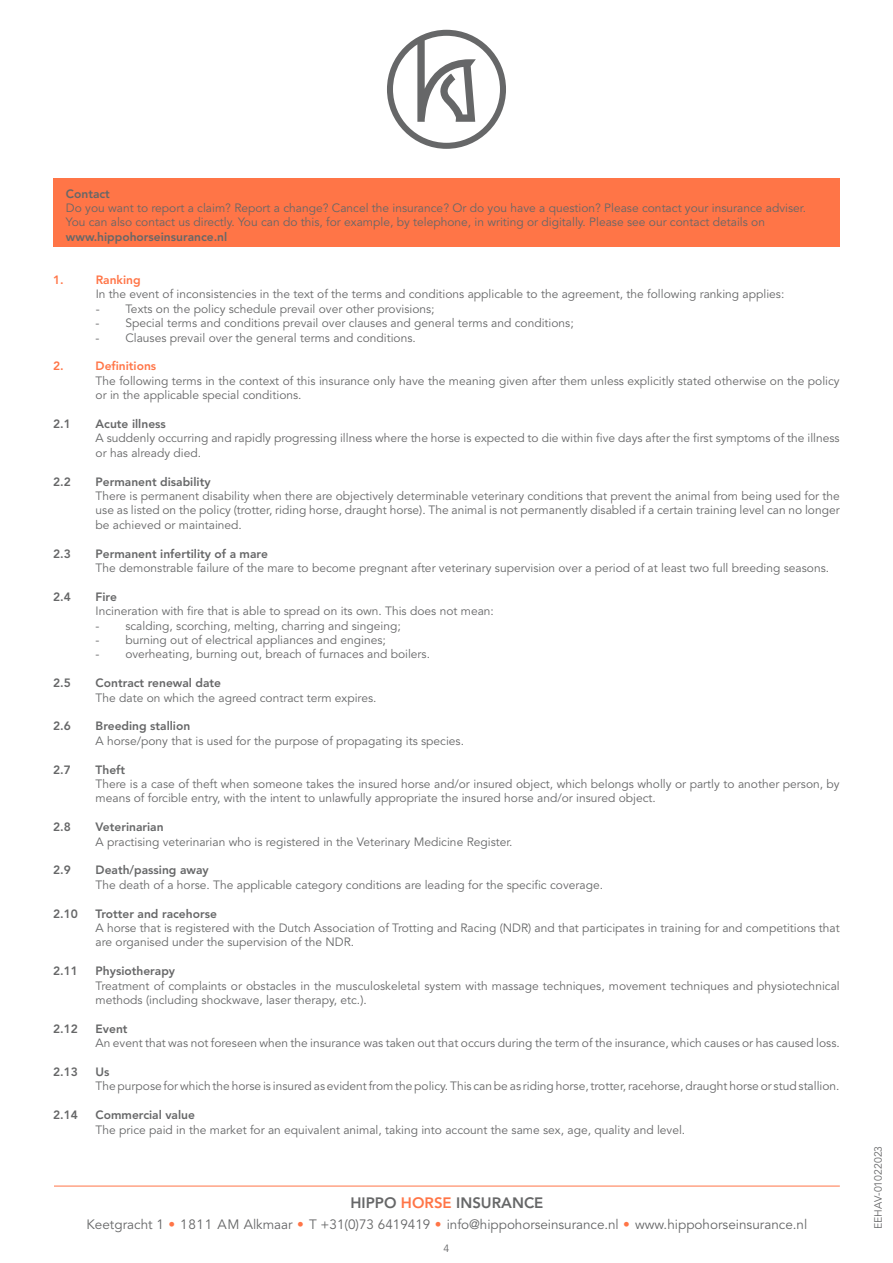
<style>
.page{position:relative;width:893px;height:1263px;background:#fff}
.page>*{position:absolute;margin:0;border:0;box-sizing:border-box;transform-origin:0 0}
.t1{font:800 15px "Avenir";color:#666768}
.t2{font:13.5px "Avenir";color:#666768}
.t3{font:12px/14.4px "Avenir";color:#666768}
.t4{font:800 12px "Avenir";color:#666768}
.t5{font:800 12px "Avenir";color:#ff7547}
.t6{font:10.5px "Avenir";color:#666768}
.s1{color:#ff7547}
</style>
<div class="page">
<div style="left:53px;top:178px;width:787px;height:68px;background:#ff7547"></div>
<hr style="left:54px;top:1186px;width:786px;height:1px;background:#ff7547">
<svg style="left:387px;top:30px;width:119px;height:119px"></svg>
<p class="t4" style="left:66px;top:184px;width:45px">Contact</p>
<p class="t3" style="left:66px;top:201px;width:742px">Do you want to report a claim? Report a change? Cancel the insurance? Or do you have a question? Please contact your insurance adviser.<br>You can also contact us directly. You can do this, for example, by telephone, in writing or digitally. Please see our contact details on</p>
<p class="t4" style="left:66px;top:228px;width:163px">www.hippohorseinsurance.nl</p>
<p class="t5" style="left:53px;top:271px;width:12px">1.</p>
<p class="t5" style="left:96px;top:271px;width:46px">Ranking</p>
<p class="t3" style="left:96px;top:287px;width:690px">In the event of inconsistencies in the text of the terms and conditions applicable to the agreement, the following ranking applies:</p>
<p class="t3" style="left:96px;top:302px;width:340px">- Texts on the policy schedule prevail over other provisions;</p>
<p class="t3" style="left:96px;top:316px;width:479px">- Special terms and conditions prevail over clauses and general terms and conditions;</p>
<p class="t3" style="left:96px;top:331px;width:322px">- Clauses prevail over the general terms and conditions.</p>
<p class="t5" style="left:53px;top:357px;width:12px">2.</p>
<p class="t5" style="left:96px;top:357px;width:62px">Definitions</p>
<p class="t3" style="left:96px;top:374px;width:746px">The following terms in the context of this insurance only have the meaning given after them unless explicitly stated otherwise on the policy or in the applicable special conditions.</p>
<p class="t4" style="left:53px;top:415px;width:19px">2.1</p>
<p class="t4" style="left:96px;top:415px;width:72px">Acute illness</p>
<p class="t3" style="left:96px;top:431px;width:746px">A suddenly occurring and rapidly progressing illness where the horse is expected to die within five days after the first symptoms of the illness or has already died.</p>
<p class="t4" style="left:53px;top:472px;width:19px">2.2</p>
<p class="t4" style="left:96px;top:472px;width:116px">Permanent disability</p>
<p class="t3" style="left:96px;top:489px;width:746px;text-align:justify">There is permanent disability when there are objectively determinable veterinary conditions that prevent the animal from being used for the use as listed on the policy (trotter, riding horse, draught horse). The animal is not permanently disabled if a certain training level can no longer be achieved or maintained.</p>
<p class="t4" style="left:53px;top:544px;width:19px">2.3</p>
<p class="t4" style="left:96px;top:544px;width:174px">Permanent infertility of a mare</p>
<p class="t3" style="left:96px;top:561px;width:735px">The demonstrable failure of the mare to become pregnant after veterinary supervision over a period of at least two full breeding seasons.</p>
<p class="t4" style="left:53px;top:588px;width:19px">2.4</p>
<p class="t4" style="left:96px;top:588px;width:23px">Fire</p>
<p class="t3" style="left:96px;top:604px;width:400px">Incineration with fire that is able to spread on its own. This does not mean:</p>
<p class="t3" style="left:96px;top:619px;width:307px">- scalding, scorching, melting, charring and singeing;</p>
<p class="t3" style="left:96px;top:633px;width:292px">- burning out of electrical appliances and engines;</p>
<p class="t3" style="left:96px;top:647px;width:336px">- overheating, burning out, breach of furnaces and boilers.</p>
<p class="t4" style="left:53px;top:674px;width:19px">2.5</p>
<p class="t4" style="left:96px;top:674px;width:127px">Contract renewal date</p>
<p class="t3" style="left:96px;top:691px;width:282px">The date on which the agreed contract term expires.</p>
<p class="t4" style="left:53px;top:717px;width:19px">2.6</p>
<p class="t4" style="left:96px;top:717px;width:96px">Breeding stallion</p>
<p class="t3" style="left:96px;top:734px;width:370px">A horse/pony that is used for the purpose of propagating its species.</p>
<p class="t4" style="left:53px;top:760px;width:19px">2.7</p>
<p class="t4" style="left:96px;top:760px;width:31px">Theft</p>
<p class="t3" style="left:96px;top:777px;width:746px">There is a case of theft when someone takes the insured horse and/or insured object, which belongs wholly or partly to another person, by means of forcible entry, with the intent to unlawfully appropriate the insured horse and/or insured object.</p>
<p class="t4" style="left:53px;top:818px;width:19px">2.8</p>
<p class="t4" style="left:96px;top:818px;width:70px">Veterinarian</p>
<p class="t3" style="left:96px;top:835px;width:419px">A practising veterinarian who is registered in the Veterinary Medicine Register.</p>
<p class="t4" style="left:53px;top:861px;width:19px">2.9</p>
<p class="t4" style="left:96px;top:861px;width:115px">Death/passing away</p>
<p class="t3" style="left:96px;top:878px;width:509px">The death of a horse. The applicable category conditions are leading for the specific coverage.</p>
<p class="t4" style="left:53px;top:904px;width:26px">2.10</p>
<p class="t4" style="left:96px;top:904px;width:123px">Trotter and racehorse</p>
<p class="t3" style="left:96px;top:921px;width:746px">A horse that is registered with the Dutch Association of Trotting and Racing (NDR) and that participates in training for and competitions that are organised under the supervision of the NDR.</p>
<p class="t4" style="left:53px;top:962px;width:26px">2.11</p>
<p class="t4" style="left:96px;top:962px;width:81px">Physiotherapy</p>
<p class="t3" style="left:96px;top:979px;width:746px">Treatment of complaints or obstacles in the musculoskeletal system with massage techniques, movement techniques and physiotechnical methods (including shockwave, laser therapy, etc.).</p>
<p class="t4" style="left:53px;top:1020px;width:26px">2.12</p>
<p class="t4" style="left:96px;top:1020px;width:34px">Event</p>
<p class="t3" style="left:96px;top:1036px;width:746px">An event that was not foreseen when the insurance was taken out that occurs during the term of the insurance, which causes or has caused loss.</p>
<p class="t4" style="left:53px;top:1063px;width:26px">2.13</p>
<p class="t4" style="left:96px;top:1063px;width:15px">Us</p>
<p class="t3" style="left:96px;top:1079px;width:745px">The purpose for which the horse is insured as evident from the policy. This can be as riding horse, trotter, racehorse, draught horse or stud stallion.</p>
<p class="t4" style="left:53px;top:1106px;width:26px">2.14</p>
<p class="t4" style="left:96px;top:1106px;width:101px">Commercial value</p>
<p class="t3" style="left:96px;top:1123px;width:591px">The price paid in the market for an equivalent animal, taking into account the same sex, age, quality and level.</p>
<p class="t1" style="left:350px;top:1192px;width:195px">HIPPO <span class="s1">HORSE</span> INSURANCE</p>
<p class="t2" style="left:86px;top:1214px;width:722px">Keetgracht 1 <span class="s1">•</span> 1811 AM Alkmaar <span class="s1">•</span> T +31(0)73 6419419 <span class="s1">•</span> info@hippohorseinsurance.nl <span class="s1">•</span> www.hippohorseinsurance.nl</p>
<p class="t6" style="left:444px;top:1240px;width:7px">4</p>
<p class="t6" style="left:870px;top:1229px;width:85px;rotate:-90deg">EEHAV-01022023</p>
</div>
